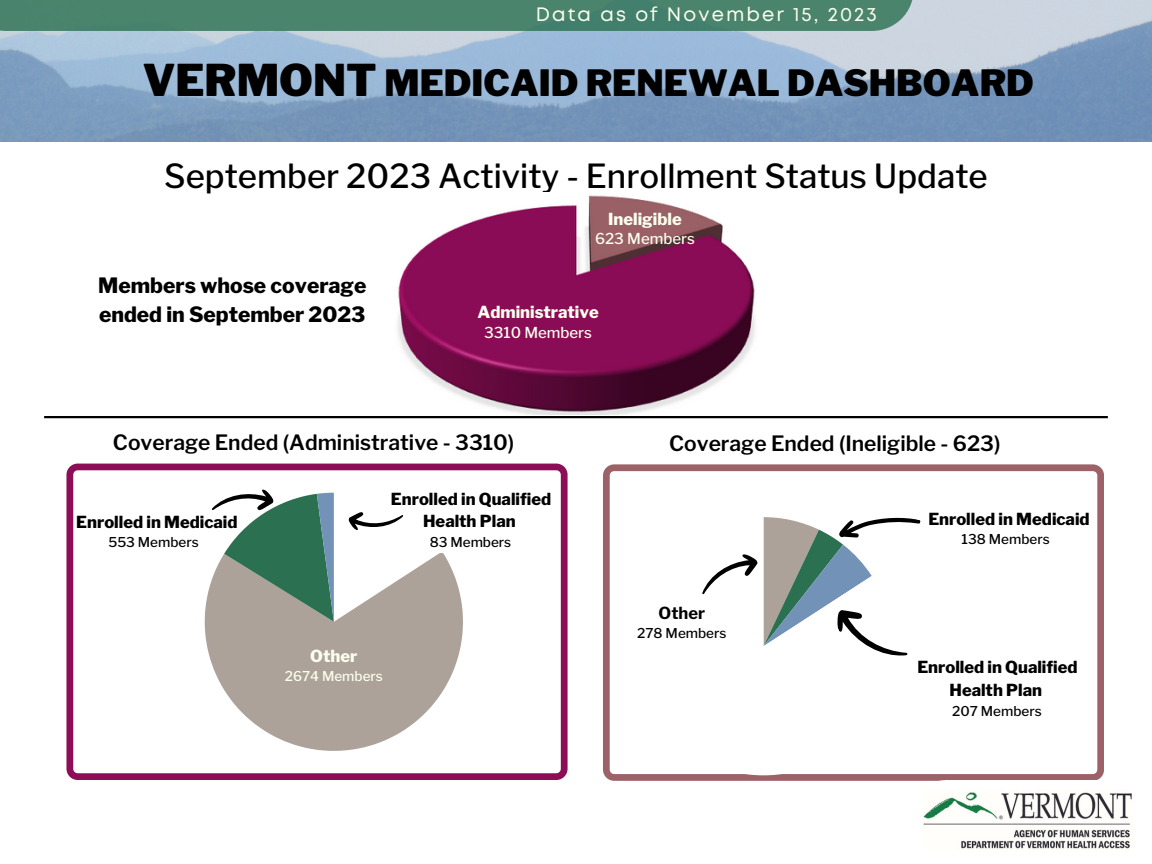
<style>
.page{position:relative;width:1152px;height:864px;background:#fff}
.page>*{position:absolute;margin:0;border:0;box-sizing:border-box;transform-origin:0 0}
.t1{font:900 43.5px "Libre Franklin";color:#000}
.t2{font:900 36px "Libre Franklin";color:#000}
.t3{font:500 33px "Libre Franklin";color:#000}
.t4{font:600 21px "Libre Franklin";color:#000}
.t5{font:800 21px/29.2px "Libre Franklin";color:#000}
.t6{font:19.35px "Mont";letter-spacing:.11em;color:#fbffed}
.t7{font:800 16.5px/22.5px "Libre Franklin";color:#000;text-align:center}
.t8{font:800 16.5px "Libre Franklin";color:#fbffed}
.t9{font:700 16.5px "Libre Franklin";color:#000}
.t10{font:500 15px "Libre Franklin";color:#fbffed}
.t11{font:500 13.5px "Libre Franklin";color:#000}
.t12{font:500 13.5px "Libre Franklin";color:#fbffed}
</style>
<div class="page">
<img style="left:0;top:0;width:1152px;height:141px">
<div style="left:0;top:0;width:913px;height:31px;background:#4b846d"></div>
<svg style="left:603px;top:464px;width:501px;height:317px"></svg>
<svg style="left:634px;top:517px;width:259px;height:258px"></svg>
<div style="left:907px;top:780px;width:245px;height:80px;background:#fff;border-radius:40px"></div>
<img style="left:923px;top:792px;width:209px;height:57px">
<div style="left:947px;top:699px;width:100px;height:23px;background:#fff;border-radius:6px"></div>
<hr style="left:44px;top:416px;width:1064px;height:2px;background:#000">
<div style="left:956px;top:528px;width:99px;height:22px;background:#fff;border-radius:6px"></div>
<svg style="left:66px;top:464px;width:501px;height:316px"></svg>
<svg style="left:205px;top:552px;width:258px;height:199px;fill:#ada29a"></svg>
<div style="left:103px;top:531px;width:101px;height:22px;background:#fff;border-radius:6px"></div>
<div style="left:424px;top:531px;width:93px;height:22px;background:#fff;border-radius:6px"></div>
<svg style="left:702px;top:497px;width:219px;height:181px"></svg>
<svg style="left:211px;top:474px;width:231px;height:148px"></svg>
<img style="left:398px;top:195px;width:357px;height:219px">
<p class="t6" style="left:536px;top:7px;width:343px">Data as of November 15, 2023</p>
<p class="t1" style="left:143px;top:54px;width:236px">VERMONT</p>
<p class="t2" style="left:385px;top:62px;width:651px">MEDICAID RENEWAL DASHBOARD</p>
<h6 class="t3" style="left:164px;top:156px;width:825px">September 2023 Activity - Enrollment Status Update</h6>
<p class="t5" style="left:98px;top:270px;width:270px">Members whose coverage ended in September 2023</p>
<h6 class="t8" style="left:608px;top:209px;width:75px">Ineligible</h6>
<p class="t10" style="left:595px;top:230px;width:101px">623 Members</p>
<p class="t8" style="left:477px;top:302px;width:123px">Administrative</p>
<h6 class="t10" style="left:484px;top:323px;width:109px">3310 Members</h6>
<p class="t4" style="left:113px;top:430px;width:403px">Coverage Ended (Administrative - 3310)</p>
<h6 class="t7" style="left:76px;top:511px;width:163px">Enrolled in Medicaid</h6>
<h6 class="t11" style="left:108px;top:534px;width:92px">553 Members</h6>
<h6 class="t7" style="left:391px;top:488px;width:162px">Enrolled in Qualified<br>Health Plan</h6>
<h4 class="t11" style="left:430px;top:534px;width:83px">83 Members</h4>
<p class="t8" style="left:310px;top:646px;width:49px">Other</p>
<h6 class="t12" style="left:285px;top:668px;width:100px">2674 Members</h6>
<h6 class="t4" style="left:669px;top:431px;width:333px">Coverage Ended (Ineligible - 623)</h6>
<h4 class="t9" style="left:659px;top:603px;width:48px">Other</h4>
<p class="t11" style="left:637px;top:625px;width:91px">278 Members</p>
<h3 class="t7" style="left:928px;top:508px;width:163px">Enrolled in Medicaid</h3>
<p class="t11" style="left:962px;top:531px;width:90px">138 Members</p>
<h1 class="t7" style="left:917px;top:656px;width:162px">Enrolled in Qualified<br>Health Plan</h1>
<h2 class="t11" style="left:952px;top:703px;width:91px">207 Members</h2>
</div>
